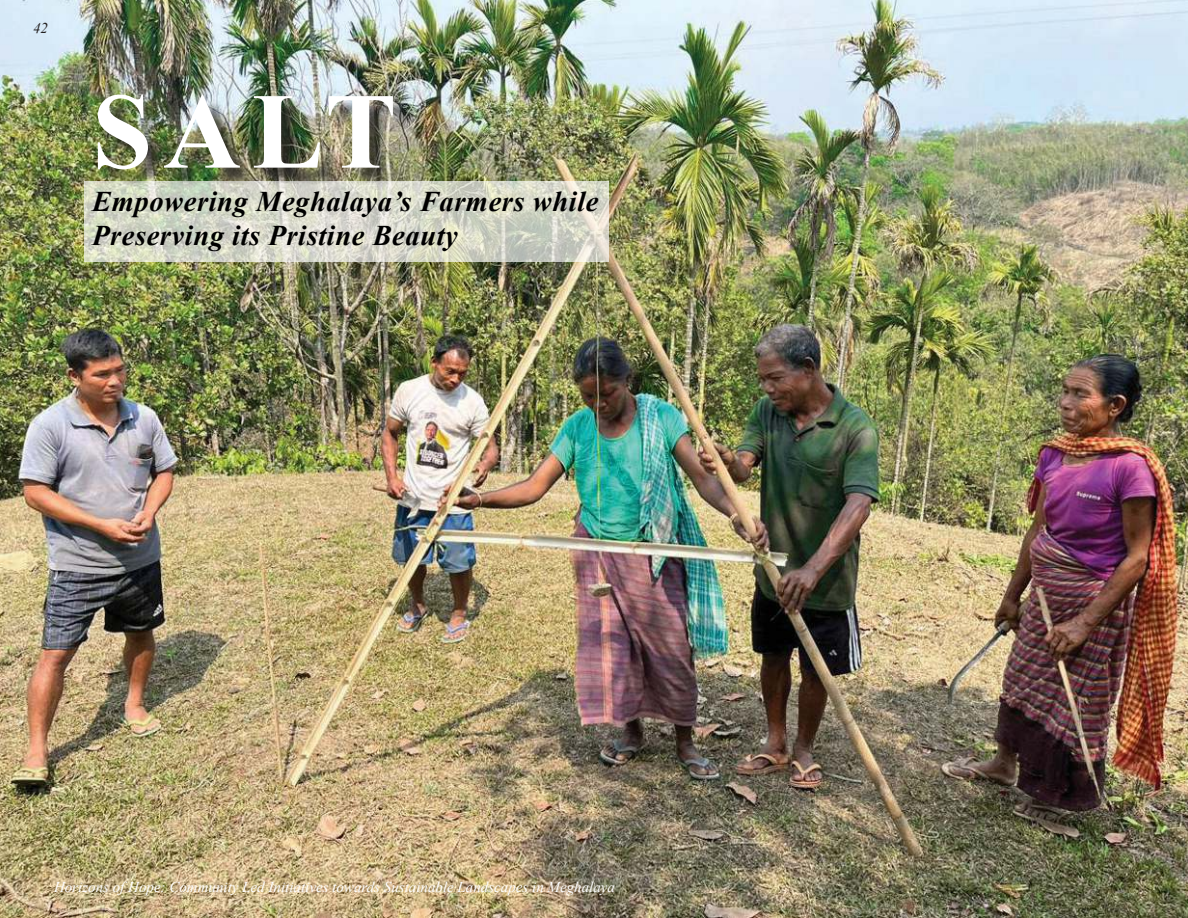
<style>
.page{position:relative;width:1188px;height:918px;background:#fff}
.page>*{position:absolute;margin:0;border:0;box-sizing:border-box;transform-origin:0 0}
.t1{font:700 108px "Times New Roman";color:#fff}
.t2{font:italic 700 28.5px/34.2px "Times New Roman";letter-spacing:.02em;color:#000}
.t3{font:italic 15px "Times New Roman";color:#fff}
.t4{font:italic 15px "Times New Roman";color:#221f1f}
</style>
<div class="page">
<img style="left:0;top:0;width:1188px;height:918px">
<svg style="left:85px;top:181px;width:524px;height:80px;background:#d6d8c9"></svg>
<div style="left:100px;top:96px;width:312px;height:92px;background:#221f1f;opacity:.75"></div>
<p class="t4" style="left:33px;top:23px;width:16px">42</p>
<h1 class="t1" style="left:92px;top:95px;width:306px">SALT</h1>
<h2 class="t2" style="left:92px;top:187px;width:508px">Empowering Meghalaya’s Farmers while<br>Preserving its Pristine Beauty</h2>
<p class="t3" style="left:54px;top:882px;width:563px">Horizons of Hope: Community Led Initiatives towards Sustainable Landscapes in Meghalaya</p>
</div>
